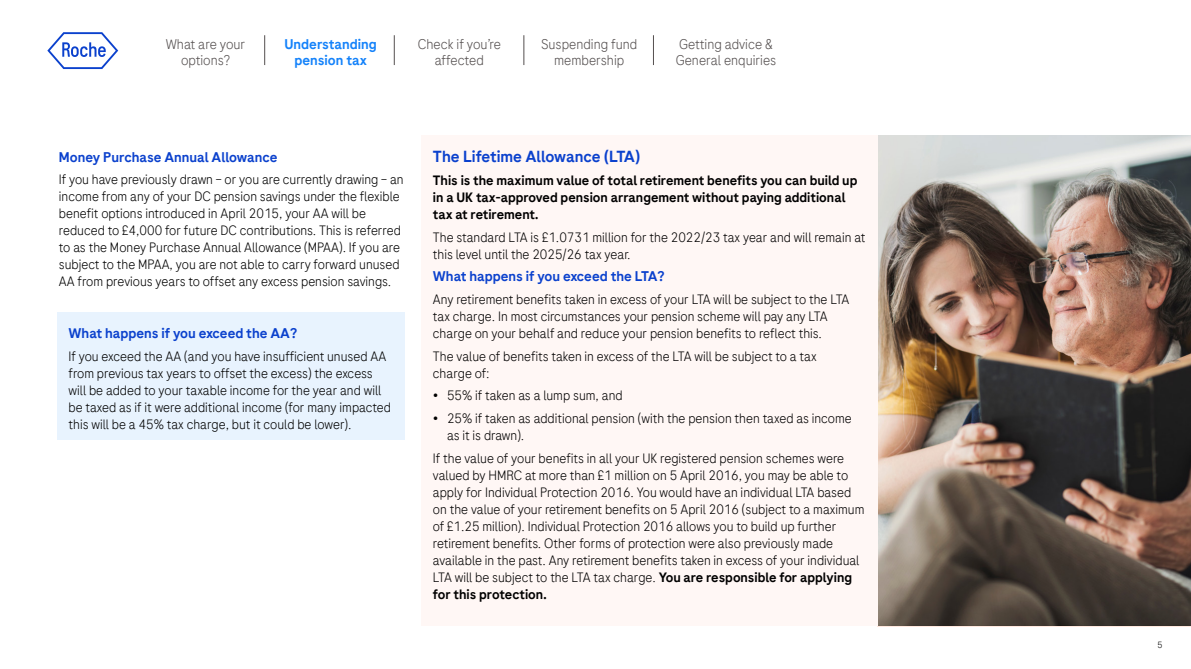
<style>
.page{position:relative;width:1191px;height:669px;background:#fff}
.page>*{position:absolute;margin:0;border:0;box-sizing:border-box;transform-origin:0 0}
.t1{font:500 16px "Roche Sans";color:#0b41cd}
.t2{font:300 14px/16px "Roche Sans";color:#544f4f;text-align:center}
.t3{font:500 14px "Roche Sans";color:#0b41cd}
.t4{font:500 14px/16px "Roche Sans";color:#1482fa;text-align:center}
.t5{font:300 13.5px/17px "Roche Sans";color:#000}
.t6{font:500 13.5px/17px "Roche Sans";color:#000}
.t7{font:300 9px "Roche Sans";color:#000}
.s1{font-weight:500}
</style>
<div class="page">
<svg style="left:47px;top:32px;width:71px;height:37px"></svg>
<img style="left:878px;top:135px;width:313px;height:491px">
<div style="left:57px;top:313px;width:347px;height:127px;background:#e8f3fe"></div>
<div style="left:421px;top:135px;width:456px;height:491px;background:#fff7f5"></div>
<hr style="left:264px;top:35px;width:1px;height:30px;background:#544f4f">
<hr style="left:394px;top:35px;width:1px;height:30px;background:#544f4f">
<hr style="left:523px;top:35px;width:1px;height:30px;background:#544f4f">
<hr style="left:653px;top:35px;width:1px;height:30px;background:#544f4f">
<p class="t2" style="left:166px;top:36px;width:81px">What are your options?</p>
<p class="t4" style="left:284px;top:36px;width:94px">Understanding pension tax</p>
<p class="t2" style="left:418px;top:36px;width:85px">Check if you’re affected</p>
<p class="t2" style="left:541px;top:36px;width:98px">Suspending fund membership</p>
<p class="t2" style="left:675px;top:36px;width:102px;text-align:left">Getting advice &amp;<br>General enquiries</p>
<p class="t3" style="left:59px;top:148px;width:220px">Money Purchase Annual Allowance</p>
<p class="t5" style="left:59px;top:171px;width:346px">If you have previously drawn – or you are currently drawing – an income from any of your DC pension savings under the flexible benefit options introduced in April 2015, your AA will be reduced to £4,000 for future DC contributions. This is referred to as the Money Purchase Annual Allowance (MPAA). If you are subject to the MPAA, you are not able to carry forward unused AA from previous years to offset any excess pension savings.</p>
<p class="t3" style="left:69px;top:325px;width:230px">What happens if you exceed the AA?</p>
<p class="t5" style="left:69px;top:347px;width:324px">If you exceed the AA (and you have insufficient unused AA from previous tax years to offset the excess) the excess will be added to your taxable income for the year and will be taxed as if it were additional income (for many impacted this will be a 45% tax charge, but it could be lower).</p>
<p class="t1" style="left:433px;top:147px;width:209px">The Lifetime Allowance (LTA)</p>
<p class="t6" style="left:433px;top:172px;width:426px">This is the maximum value of total retirement benefits you can build up in a UK tax-approved pension arrangement without paying additional tax at retirement.</p>
<p class="t5" style="left:433px;top:228px;width:434px">The standard LTA is £1.0731 million for the 2022/23 tax year and will remain at this level until the 2025/26 tax year.</p>
<p class="t3" style="left:433px;top:268px;width:233px">What happens if you exceed the LTA?</p>
<p class="t5" style="left:433px;top:291px;width:418px">Any retirement benefits taken in excess of your LTA will be subject to the LTA tax charge. In most circumstances your pension scheme will pay any LTA charge on your behalf and reduce your pension benefits to reflect this.</p>
<p class="t5" style="left:433px;top:347px;width:385px">The value of benefits taken in excess of the LTA will be subject to a tax charge of:</p>
<p class="t5" style="left:433px;top:387px;width:191px">• 55% if taken as a lump sum, and</p>
<p class="t5" style="left:447px;top:410px;width:406px;text-indent:-14px">• 25% if taken as additional pension (with the pension then taxed as income as it is drawn).</p>
<p class="t5" style="left:433px;top:449px;width:433px">If the value of your benefits in all your UK registered pension schemes were valued by HMRC at more than £1 million on 5 April 2016, you may be able to apply for Individual Protection 2016. You would have an individual LTA based on the value of your retirement benefits on 5 April 2016 (subject to a maximum of £1.25 million). Individual Protection 2016 allows you to build up further retirement benefits. Other forms of protection were also previously made available in the past. Any retirement benefits taken in excess of your individual LTA will be subject to the LTA tax charge. <span class="s1">You are responsible for applying for this protection.</span></p>
<p class="t7" style="left:1157px;top:639px;width:7px">5</p>
</div>
